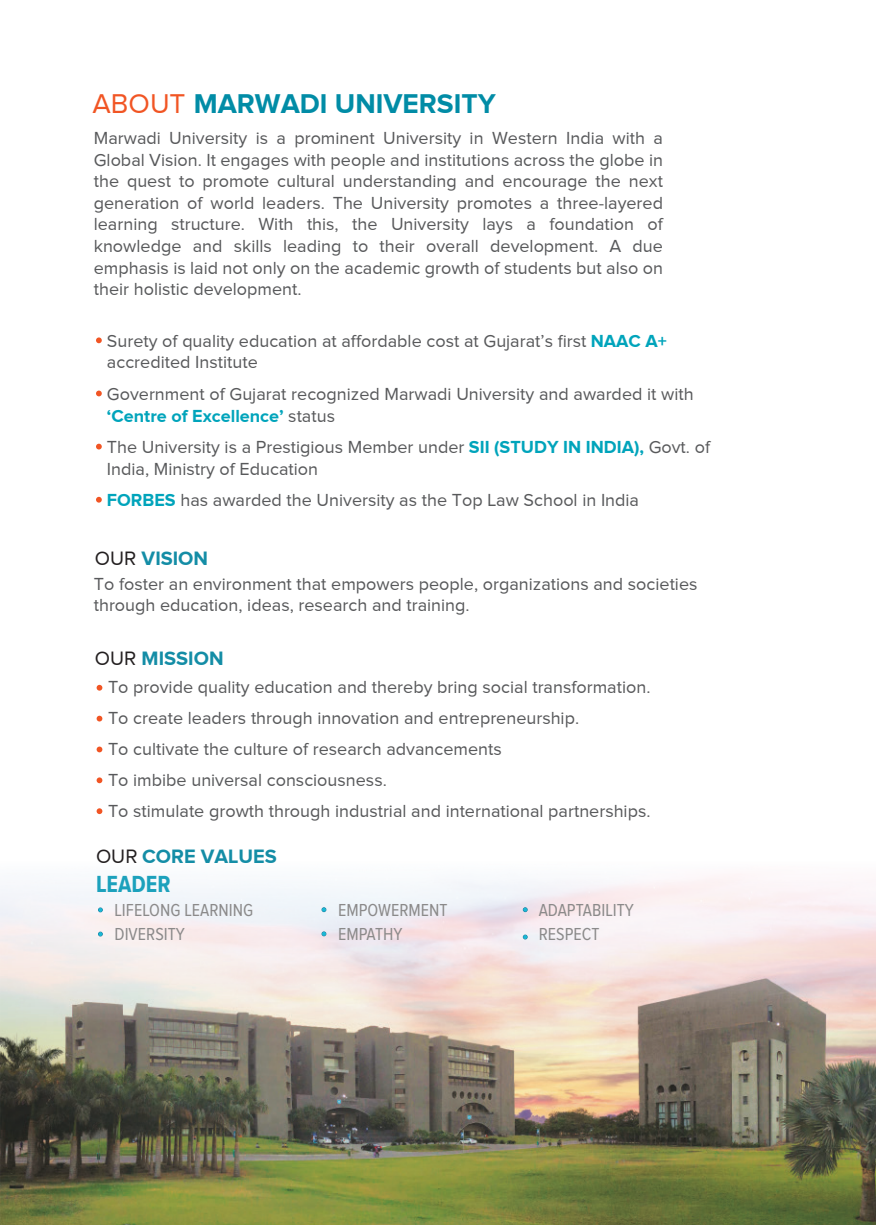
<style>
.page{position:relative;width:876px;height:1225px;background:#fff}
.page>*{position:absolute;margin:0;border:0;box-sizing:border-box;transform-origin:0 0}
.t1{font:700 28px "Proxima Nova";color:#018ca6}
.t2{font:700 24px "Proxima Nova Cond";color:#1ca1bc}
.t3{font:700 20px "Proxima Nova";color:#148da6}
.t4{font:18px/21.6px "Proxima Nova";color:#58595b}
.t5{font:18px/24.2px "Proxima Nova Cond";color:#8b8a8a}
.s1{font-weight:400;color:#f15524}
.s2{font-weight:700;color:#00a4bb}
.s3{font-weight:400;color:#231f20}
</style>
<div class="page">
<img style="left:0;top:343px;width:876px;height:882px">
<svg style="left:96px;top:337px;width:6px;height:6px"></svg>
<svg style="left:96px;top:390px;width:6px;height:6px"></svg>
<svg style="left:96px;top:444px;width:6px;height:5px"></svg>
<svg style="left:96px;top:497px;width:6px;height:5px"></svg>
<svg style="left:97px;top:685px;width:5px;height:5px"></svg>
<svg style="left:97px;top:715px;width:5px;height:6px"></svg>
<svg style="left:97px;top:746px;width:5px;height:6px"></svg>
<svg style="left:97px;top:777px;width:5px;height:6px"></svg>
<svg style="left:97px;top:808px;width:5px;height:6px"></svg>
<svg style="left:98px;top:907px;width:5px;height:5px"></svg>
<svg style="left:98px;top:931px;width:5px;height:5px"></svg>
<svg style="left:321px;top:907px;width:5px;height:5px"></svg>
<svg style="left:321px;top:931px;width:5px;height:5px"></svg>
<svg style="left:523px;top:934px;width:5px;height:5px"></svg>
<svg style="left:523px;top:907px;width:5px;height:5px"></svg>
<h1 class="t1" style="left:93px;top:88px;width:405px"><span class="s1">ABOUT</span> MARWADI UNIVERSITY</h1>
<p class="t4" style="left:94px;top:127px;width:571px;text-align:justify">Marwadi University is a prominent University in Western India with a Global Vision. It engages with people and institutions across the globe in the quest to promote cultural understanding and encourage the next generation of world leaders. The University promotes a three-layered learning structure. With this, the University lays a foundation of knowledge and skills leading to their overall development. A due emphasis is laid not only on the academic growth of students but also on their holistic development.</p>
<p class="t4" style="left:107px;top:330px;width:561px">Surety of quality education at affordable cost at Gujarat’s first <span class="s2">NAAC A+ </span>accredited Institute</p>
<p class="t4" style="left:107px;top:383px;width:588px">Government of Gujarat recognized Marwadi University and awarded it with <span class="s2">‘Centre of Excellence’</span> status</p>
<p class="t4" style="left:107px;top:436px;width:605px">The University is a Prestigious Member under <span class="s2">SII (STUDY IN INDIA),</span> Govt. of<br>India, Ministry of Education</p>
<p class="t4" style="left:107px;top:489px;width:534px"><span class="s2">FORBES</span> has awarded the University as the Top Law School in India</p>
<p class="t3" style="left:95px;top:546px;width:115px"><span class="s3">OUR</span> VISION</p>
<p class="t4" style="left:94px;top:573px;width:605px">To foster an environment that empowers people, organizations and societies through education, ideas, research and training.</p>
<p class="t3" style="left:95px;top:647px;width:130px"><span class="s3">OUR</span> MISSION</p>
<p class="t4" style="left:108px;top:671px;width:544px;line-height:30.8px">To provide quality education and thereby bring social transformation.<br>To create leaders through innovation and entrepreneurship.<br>To cultivate the culture of research advancements<br>To imbibe universal consciousness.<br>To stimulate growth through industrial and international partnerships.</p>
<p class="t3" style="left:96px;top:845px;width:182px"><span class="s3">OUR</span> CORE VALUES</p>
<h2 class="t2" style="left:96px;top:870px;width:76px">LEADER</h2>
<p class="t5" style="left:114px;top:898px;width:140px">LIFELONG LEARNING<br>DIVERSITY</p>
<p class="t5" style="left:338px;top:898px;width:111px">EMPOWERMENT</p>
<p class="t5" style="left:539px;top:898px;width:97px">ADAPTABILITY</p>
<p class="t5" style="left:338px;top:922px;width:66px">EMPATHY</p>
<p class="t5" style="left:539px;top:922px;width:62px">RESPECT</p>
</div>
